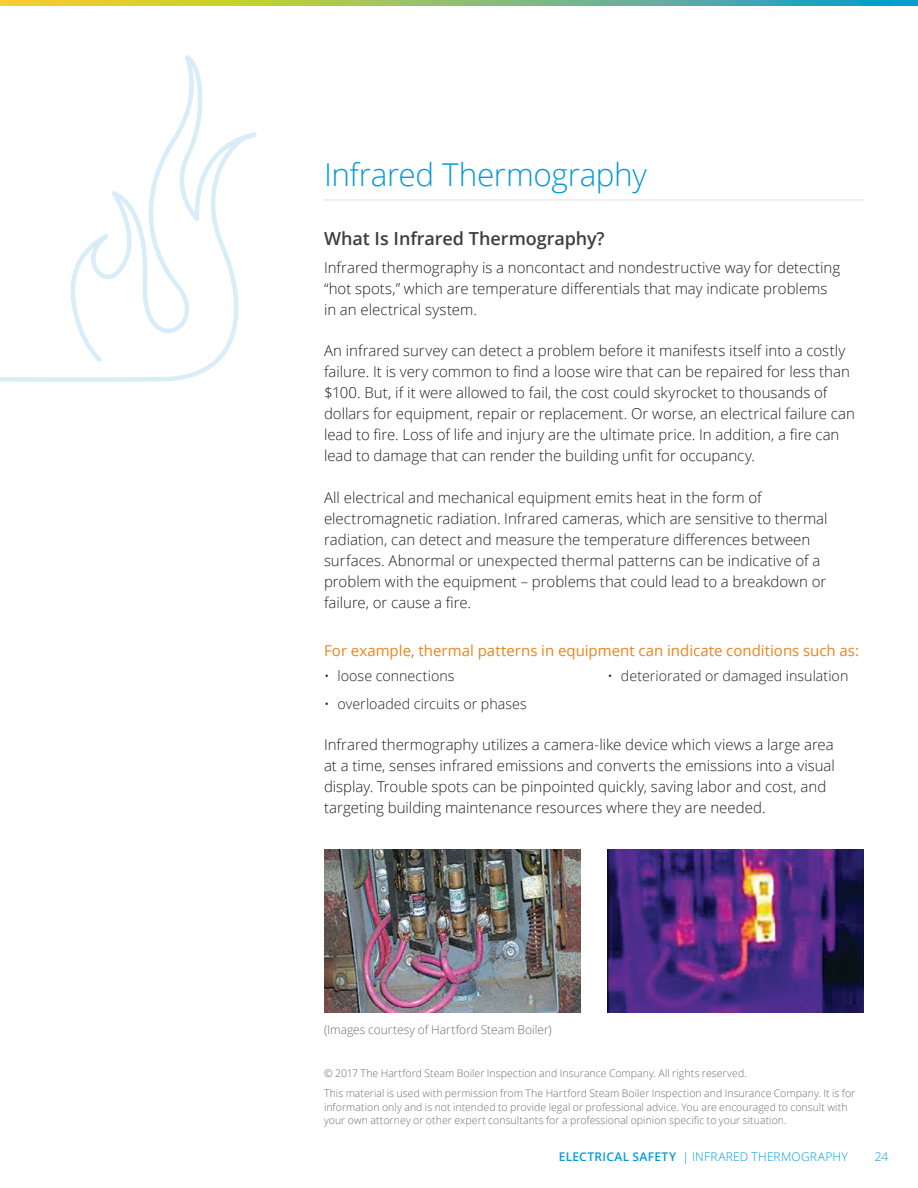
<style>
.page{position:relative;width:918px;height:1188px;background:#fff}
.page>*{position:absolute;margin:0;border:0;box-sizing:border-box;transform-origin:0 0}
.t1{font:300 31.5px "Open Sans";letter-spacing:-.01em;color:#069ad9}
.t2{font:600 18px "Open Sans";letter-spacing:-.005em;color:#3e3e3f}
.t3{font:300 15px/21px "Open Sans";color:#231f20}
.t4{font:15px "Open Sans";color:#ea841f}
.t5{font:300 14.25px "Open Sans";letter-spacing:.005em;color:#231f20}
.t6{font:300 12px "Open Sans";letter-spacing:.02em;color:#069ad9}
.t7{font:300 12px "Open Sans";color:#6c6d70}
.t8{font:300 10.5px/20.2px "Open Sans";letter-spacing:.005em;color:#6c6d70}
.s1{font-weight:600}
</style>
<div class="page">
<svg style="left:0;top:0;width:918px;height:6px;background:#8bbb72"></svg>
<hr style="left:324px;top:200px;width:540px;height:1px;background:#e2e3e0">
<img style="left:324px;top:849px;width:256px;height:163px">
<img style="left:608px;top:849px;width:256px;height:163px">
<svg style="left:0;top:57px;width:257px;height:325px"></svg>
<h1 class="t1" style="left:324px;top:153px;width:324px">Infrared Thermography</h1>
<p class="t2" style="left:324px;top:226px;width:282px">What Is Infrared Thermography?</p>
<p class="t3" style="left:324px;top:257px;width:518px">Infrared thermography is a noncontact and nondestructive way for detecting “hot spots,” which are temperature differentials that may indicate problems in an electrical system.</p>
<p class="t3" style="left:324px;top:340px;width:532px">An infrared survey can detect a problem before it manifests itself into a costly failure. It is very common to find a loose wire that can be repaired for less than $100. But, if it were allowed to fail, the cost could skyrocket to thousands of dollars for equipment, repair or replacement. Or worse, an electrical failure can lead to fire. Loss of life and injury are the ultimate price. In addition, a fire can lead to damage that can render the building unfit for occupancy.</p>
<p class="t3" style="left:324px;top:486px;width:505px">All electrical and mechanical equipment emits heat in the form of electromagnetic radiation. Infrared cameras, which are sensitive to thermal radiation, can detect and measure the temperature differences between surfaces. Abnormal or unexpected thermal patterns can be indicative of a problem with the equipment – problems that could lead to a breakdown or failure, or cause a fire.</p>
<p class="t4" style="left:324px;top:640px;width:536px">For example, thermal patterns in equipment can indicate conditions such as:</p>
<p class="t5" style="left:324px;top:666px;width:132px">• loose connections</p>
<p class="t5" style="left:324px;top:694px;width:204px">• overloaded circuits or phases</p>
<p class="t5" style="left:607px;top:666px;width:242px">• deteriorated or damaged insulation</p>
<p class="t3" style="left:324px;top:734px;width:512px">Infrared thermography utilizes a camera-like device which views a large area at a time, senses infrared emissions and converts the emissions into a visual display. Trouble spots can be pinpointed quickly, saving labor and cost, and targeting building maintenance resources where they are needed.</p>
<p class="t7" style="left:324px;top:1021px;width:229px">(Images courtesy of Hartford Steam Boiler)</p>
<p class="t8" style="left:324px;top:1063px;width:533px">© 2017 The Hartford Steam Boiler Inspection and Insurance Company. All rights reserved.<br>This material is used with permission from The Hartford Steam Boiler Inspection and Insurance Company. It is for</p>
<p class="t8" style="left:324px;top:1100px;width:525px;line-height:13.5px">information only and is not intended to provide legal or professional advice. You are encouraged to consult with your own attorney or other expert consultants for a professional opinion specific to your situation.</p>
<p class="t6" style="left:559px;top:1148px;width:290px"><span class="s1">ELECTRICAL SAFETY</span> | INFRARED THERMOGRAPHY</p>
<p class="t6" style="left:875px;top:1148px;width:15px">24</p>
</div>
